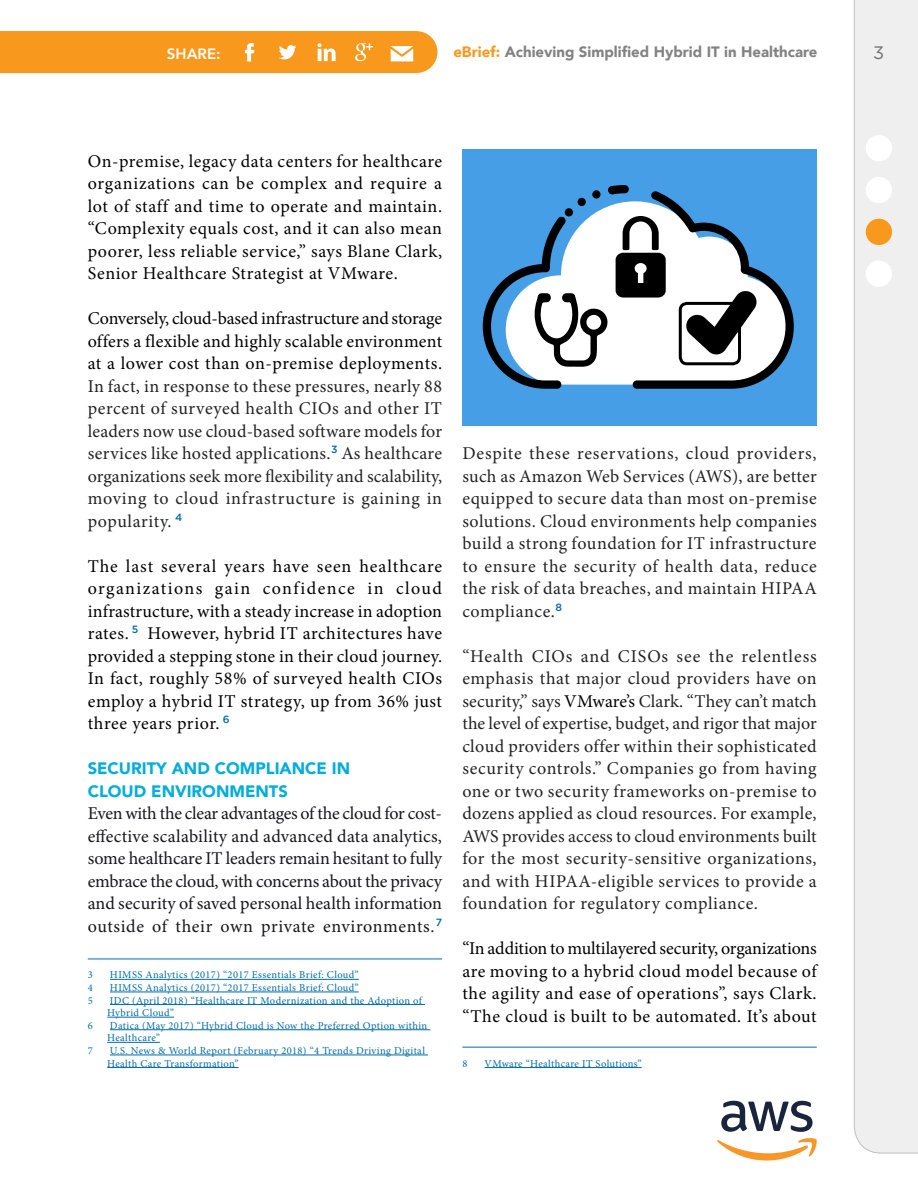
<style>
.page{position:relative;width:918px;height:1188px;background:#fff}
.page>*{position:absolute;margin:0;border:0;box-sizing:border-box;transform-origin:0 0}
.body{font:18px/22.5px "Minion Pro";letter-spacing:.035em;color:#222;text-align:justify}
.body-2{font:18px/22.5px "Minion Pro";letter-spacing:.03em;color:#000;text-align:justify}
.body_1st_graf{font:18px/22.5px "Minion Pro";letter-spacing:.03em;color:#16161d;text-align:justify}
.t1{font:18px "Gotham";color:#6d6e71}
.subhead{font:900 16.5px/22.5px "Avenir";color:#00addb}
.t2{font:900 15px "Avenir";color:#828282}
.t3{font:800 15px "Avenir";color:#fff}
.footnote{font:10.5px/12.6px "Minion Pro";letter-spacing:.035em;color:#006ba9}
.s1{color:#f8991d}
.s2{color:#000}
.s3{color:#222}
</style>
<div class="page">
<div style="left:396px;top:31px;width:41px;height:42px;background:#f8991d;border-radius:50%"></div>
<div style="left:0;top:31px;width:417px;height:42px;background:#f8991d"></div>
<svg style="left:245px;top:43px;width:9px;height:19px"></svg>
<svg style="left:279px;top:45px;width:17px;height:14px"></svg>
<svg style="left:318px;top:43px;width:18px;height:18px"></svg>
<svg style="left:355px;top:43px;width:18px;height:18px"></svg>
<svg style="left:391px;top:46px;width:22px;height:15px"></svg>
<div style="left:854px;top:0;width:64px;height:1153px;background:#f0efef"></div>
<div style="left:866px;top:135px;width:26px;height:26px;background:#fff;border-radius:50%"></div>
<div style="left:866px;top:177px;width:26px;height:26px;background:#fff;border-radius:50%"></div>
<div style="left:866px;top:261px;width:26px;height:26px;background:#fff;border-radius:50%"></div>
<svg style="left:717px;top:1101px;width:100px;height:60px"></svg>
<div style="left:866px;top:219px;width:26px;height:26px;background:#f8991d;border-radius:50%"></div>
<hr style="left:88px;top:959px;width:354px;height:1px;background:#006ba9">
<hr style="left:110px;top:979px;width:249px;height:1px;background:#006ba9">
<hr style="left:110px;top:992px;width:249px;height:1px;background:#006ba9">
<hr style="left:110px;top:1004px;width:315px;height:1px;background:#006ba9">
<hr style="left:107px;top:1017px;width:67px;height:1px;background:#006ba9">
<hr style="left:110px;top:1029px;width:320px;height:1px;background:#006ba9">
<hr style="left:107px;top:1042px;width:53px;height:1px;background:#006ba9">
<hr style="left:110px;top:1055px;width:318px;height:1px;background:#006ba9">
<hr style="left:107px;top:1067px;width:132px;height:1px;background:#006ba9">
<hr style="left:462px;top:1047px;width:355px;height:1px;background:#006ba9">
<hr style="left:485px;top:1067px;width:157px;height:1px;background:#006ba9">
<div style="left:462px;top:149px;width:355px;height:277px;background:#459ee6"></div>
<svg style="left:483px;top:185px;width:311px;height:204px"></svg>
<p class="t3" style="left:167px;top:40px;width:55px">SHARE:</p>
<p class="t2" style="left:453px;top:39px;width:366px"><span class="s1">eBrief:</span> Achieving Simplified Hybrid IT in Healthcare</p>
<p class="t1" style="left:873px;top:41px;width:13px">3</p>
<p class="body-2" style="left:88px;top:150px;width:356px">On-premise, legacy data centers for healthcare organizations can be complex and require a lot of staff and time to operate and maintain. “Complexity equals cost, and it can also mean poorer, less reliable service,” says Blane Clark, Senior Healthcare Strategist at VMware.</p>
<p class="body" style="left:88px;top:307px;width:356px"><span class="s2">Conversely, cloud-based infrastructure and storage offers a flexible and highly scalable environment at a lower cost than on-premise deployments.<br></span>In fact, in response to these pressures, nearly 88 percent of surveyed health CIOs and other IT leaders now use cloud-based software models for services like hosted applications.<sup>3</sup> As healthcare organizations seek more flexibility and scalability, moving to cloud infrastructure is gaining in popularity. <sup>4</sup></p>
<p class="body-2" style="left:88px;top:555px;width:356px">The last several years have seen healthcare organizations gain confidence in cloud infrastructure, with a steady increase in adoption rates. <sup>5</sup> However, hybrid IT architectures have provided a stepping stone in their cloud journey.<br>In fact, roughly 58% of surveyed health CIOs employ a hybrid IT strategy, up from 36% just three years prior. <sup>6</sup></p>
<p class="subhead" style="left:88px;top:757px;width:264px">SECURITY AND COMPLIANCE IN<br>CLOUD ENVIRONMENTS</p>
<p class="body_1st_graf" style="left:88px;top:802px;width:356px">Even with the clear advantages of the cloud for cost&shy;effective scalability and advanced data analytics, some healthcare IT leaders remain hesitant to fully embrace the cloud, with concerns about the privacy and security of saved personal health information outside of their own private environments<span class="s3">.</span><sup>7</sup></p>
<p class="footnote" style="left:88px;top:969px;width:7px">3</p>
<p class="footnote" style="left:110px;top:969px;width:250px">HIMSS Analytics (2017) “2017 Essentials Brief: Cloud”</p>
<p class="footnote" style="left:88px;top:981px;width:7px">4</p>
<p class="footnote" style="left:110px;top:981px;width:250px">HIMSS Analytics (2017) “2017 Essentials Brief: Cloud”</p>
<p class="footnote" style="left:88px;top:994px;width:7px">5</p>
<p class="footnote" style="left:107px;top:994px;width:316px">IDC (April 2018) “Healthcare IT Modernization and the Adoption of<br>Hybrid Cloud”</p>
<p class="footnote" style="left:88px;top:1019px;width:7px">6</p>
<p class="footnote" style="left:107px;top:1019px;width:322px">Datica (May 2017) “Hybrid Cloud is Now the Preferred Option within<br>Healthcare”</p>
<p class="footnote" style="left:88px;top:1044px;width:7px">7</p>
<p class="footnote" style="left:107px;top:1044px;width:319px">U.S. News &amp; World Report (February 2018) “4 Trends Driving Digital<br>Health Care Transformation”</p>
<p class="body" style="left:462px;top:442px;width:356px">Despite these reservations, cloud providers, such as Amazon Web Services (AWS), are better equipped to secure data than most on-premise solutions. Cloud environments help companies build a strong foundation for IT infrastructure to ensure the security of health data, reduce the risk of data breaches, and maintain HIPAA compliance.<sup>8</sup></p>
<p class="body" style="left:462px;top:645px;width:356px">“Health CIOs and CISOs see the relentless emphasis that major cloud providers have on security,” says <span class="s2">VMware’s</span> Clark. “They can’t match the level of expertise, budget, and rigor that major cloud providers offer within their sophisticated security controls.” Companies go from having one or two security frameworks on-premise to dozens applied as cloud resources. For example, AWS provides access to cloud environments built for the most security-sensitive organizations, and with HIPAA-eligible services to provide a foundation for regulatory compliance.</p>
<p class="body-2" style="left:462px;top:937px;width:356px">“In addition to multilayered security, organizations are moving to a hybrid cloud model because of the agility and ease of operations”, says Clark. “The cloud is built to be automated. It’s about</p>
<p class="footnote" style="left:462px;top:1057px;width:7px">8</p>
<p class="footnote" style="left:485px;top:1057px;width:159px">VMware “Healthcare IT Solutions”</p>
</div>
